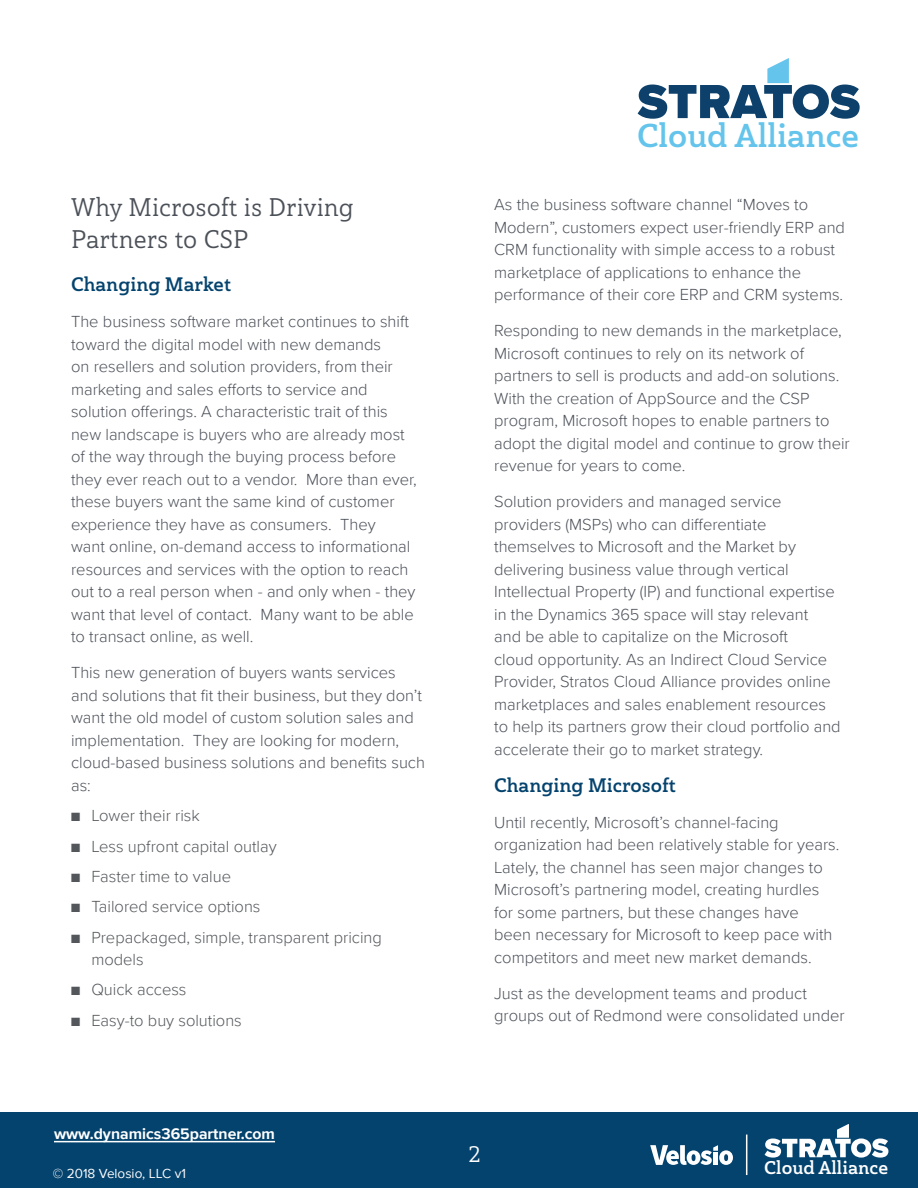
<style>
.page{position:relative;width:918px;height:1188px;background:#fff}
.page>*{position:absolute;margin:0;border:0;box-sizing:border-box;transform-origin:0 0}
.t1{font:33px "Haboro Slab Nor Bol";color:#64c4eb}
.Subheads{font:25.5px/31.5px "Haboro Slab Nor Reg";color:#4c5159}
.t2{font:22.5px "Haboro Slab Nor Reg";color:#fff}
.Body{font:19.5px "Haboro Slab Nor Bol";color:#04436e}
.Smaller_Subhead{font:19.5px "Haboro Slab Nor Bol";color:#04436e}
.t3{font:18.45px "Haboro Slab Nor Bol";color:#fff}
.Body-2{font:300 16.5px/22.5px "Proxima Nova";color:#4c5159}
.t4{font:300 16.5px/22.5px "Proxima Nova";color:#53565a}
.t5{font:700 15.75px "Proxima Nova";color:#fff}
.t6{font:13.5px "Proxima Nova";color:#fff}
</style>
<div class="page">
<div style="left:0;top:1113px;width:918px;height:75px;background:#04436e"></div>
<hr style="left:54px;top:1141px;width:221px;height:1px;background:#fff">
<svg style="left:638px;top:58px;width:222px;height:61px"></svg>
<svg style="left:650px;top:1145px;width:83px;height:20px"></svg>
<svg style="left:765px;top:1124px;width:123px;height:34px"></svg>
<hr style="left:746px;top:1135px;width:1px;height:40px;background:#fff">
<p class="Subheads" style="left:71px;top:192px;width:284px">Why Microsoft is Driving<br>Partners to CSP</p>
<p class="Smaller_Subhead" style="left:71px;top:272px;width:161px">Changing Market</p>
<p class="Body-2" style="left:71px;top:310px;width:347px">The business software market continues to shift toward the digital model with new demands<br>on resellers and solution providers, from their marketing and sales efforts to service and solution offerings. A characteristic trait of this new landscape is buyers who are already most of the way through the buying process before they ever reach out to a vendor. More than ever, these buyers want the same kind of customer experience they have as consumers. They<br>want online, on-demand access to informational resources and services with the option to reach out to a real person when - and only when - they want that level of contact. Many want to be able to transact online, as well.</p>
<p class="Body-2" style="left:71px;top:661px;width:355px">This new generation of buyers wants services and solutions that fit their business, but they don’t want the old model of custom solution sales and implementation. They are looking for modern, cloud-based business solutions and benefits such as:</p>
<p class="t4" style="left:71px;top:804px;width:130px">■ Lower their risk</p>
<p class="t4" style="left:71px;top:834px;width:207px">■ Less upfront capital outlay</p>
<p class="t4" style="left:71px;top:864px;width:162px">■ Faster time to value</p>
<p class="t4" style="left:71px;top:895px;width:191px">■ Tailored service options</p>
<p class="t4" style="left:91px;top:925px;width:292px;text-indent:-20px">■ Prepackaged, simple, transparent pricing models</p>
<p class="t4" style="left:71px;top:978px;width:117px">■ Quick access</p>
<p class="t4" style="left:71px;top:1008px;width:172px">■ Easy-to buy solutions</p>
<p class="t5" style="left:54px;top:1122px;width:223px">www.dynamics365partner.com</p>
<p class="t6" style="left:53px;top:1163px;width:135px">© 2018 Velosio, LLC v1</p>
<h1 class="t1" style="left:637px;top:114px;width:224px">Cloud Alliance</h1>
<p class="Body-2" style="left:494px;top:192px;width:352px">As the business software channel “Moves to Modern”, customers expect user-friendly ERP and CRM functionality with simple access to a robust marketplace of applications to enhance the performance of their core ERP and CRM systems.</p>
<p class="Body-2" style="left:494px;top:319px;width:357px">Responding to new demands in the marketplace, Microsoft continues to rely on its network of partners to sell is products and add-on solutions.<br>With the creation of AppSource and the CSP program, Microsoft hopes to enable partners to adopt the digital model and continue to grow their revenue for years to come.</p>
<p class="Body-2" style="left:494px;top:490px;width:348px">Solution providers and managed service providers (MSPs) who can differentiate themselves to Microsoft and the Market by delivering business value through vertical Intellectual Property (IP) and functional expertise in the Dynamics 365 space will stay relevant<br>and be able to capitalize on the Microsoft<br>cloud opportunity. As an Indirect Cloud Service Provider, Stratos Cloud Alliance provides online marketplaces and sales enablement resources to help its partners grow their cloud portfolio and accelerate their go to market strategy.</p>
<p class="Body" style="left:494px;top:772px;width:183px">Changing Microsoft</p>
<p class="Body-2" style="left:494px;top:810px;width:347px">Until recently, Microsoft’s channel-facing organization had been relatively stable for years.<br>Lately, the channel has seen major changes to Microsoft’s partnering model, creating hurdles for some partners, but these changes have been necessary for Microsoft to keep pace with competitors and meet new market demands.</p>
<p class="Body-2" style="left:494px;top:981px;width:352px">Just as the development teams and product groups out of Redmond were consolidated under</p>
<h3 class="t2" style="left:469px;top:1140px;width:14px">2</h3>
<p class="t3" style="left:764px;top:1155px;width:125px">Cloud Alliance</p>
</div>
